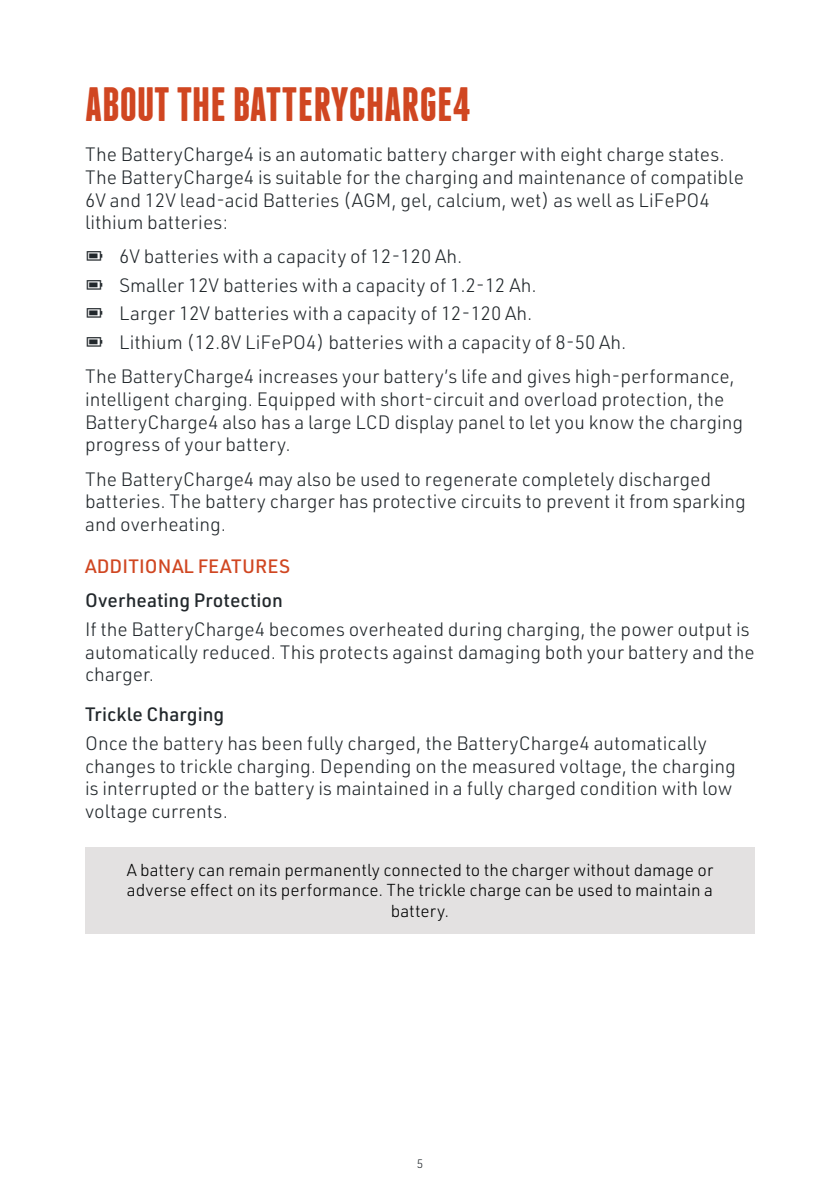
<style>
.page{position:relative;width:840px;height:1191px;background:#fff}
.page>*{position:absolute;margin:0;border:0;box-sizing:border-box;transform-origin:0 0}
.t1{font:700 48px "Franchise";color:#d04621}
.t2{font:300 19px/22.8px "URWDIN";color:#22282c}
.t3{font:500 19px "URWDIN";color:#22282c}
.t4{font:500 19px "URWDIN";color:#d04621}
.t5{font:300 17px/20.4px "URWDIN";color:#000101;text-align:center}
.t6{font:300 12px "URWDIN";color:#22282c}
</style>
<div class="page">
<div style="left:85px;top:846px;width:669px;height:87px;background:#e3e1e1"></div>
<h1 class="t1" style="left:85px;top:82px;width:388px">ABOUT THE BATTERYCHARGE4</h1>
<p class="t2" style="left:85px;top:142px;width:660px">The BatteryCharge4 is an automatic battery charger with eight charge states.<br>The BatteryCharge4 is suitable for the charging and maintenance of compatible 6V and 12V lead-acid Batteries (AGM, gel, calcium, wet) as well as LiFePO4 lithium batteries:</p>
<p class="t2" style="left:119px;top:242px;width:508px;line-height:28.4px">6V batteries with a capacity of 12-120 Ah.<br>Smaller 12V batteries with a capacity of 1.2-12 Ah.<br>Larger 12V batteries with a capacity of 12-120 Ah.<br>Lithium (12.8V LiFePO4) batteries with a capacity of 8-50 Ah.</p>
<p class="t2" style="left:85px;top:364px;width:659px">The BatteryCharge4 increases your battery’s life and gives high-performance, intelligent charging. Equipped with short-circuit and overload protection, the BatteryCharge4 also has a large LCD display panel to let you know the charging progress of your battery.</p>
<p class="t2" style="left:85px;top:467px;width:662px">The BatteryCharge4 may also be used to regenerate completely discharged batteries. The battery charger has protective circuits to prevent it from sparking and overheating.</p>
<p class="t4" style="left:85px;top:554px;width:206px">ADDITIONAL FEATURES</p>
<p class="t3" style="left:85px;top:588px;width:199px">Overheating Protection</p>
<p class="t2" style="left:85px;top:617px;width:670px">If the BatteryCharge4 becomes overheated during charging, the power output is automatically reduced. This protects against damaging both your battery and the charger.</p>
<p class="t3" style="left:85px;top:702px;width:140px">Trickle Charging</p>
<p class="t2" style="left:85px;top:731px;width:652px">Once the battery has been fully charged, the BatteryCharge4 automatically changes to trickle charging. Depending on the measured voltage, the charging is interrupted or the battery is maintained in a fully charged condition with low voltage currents.</p>
<p class="t5" style="left:127px;top:859px;width:587px">A battery can remain permanently connected to the charger without damage or adverse effect on its performance. The trickle charge can be used to maintain a battery.</p>
<p class="t6" style="left:416px;top:1156px;width:8px">5</p>
</div>
